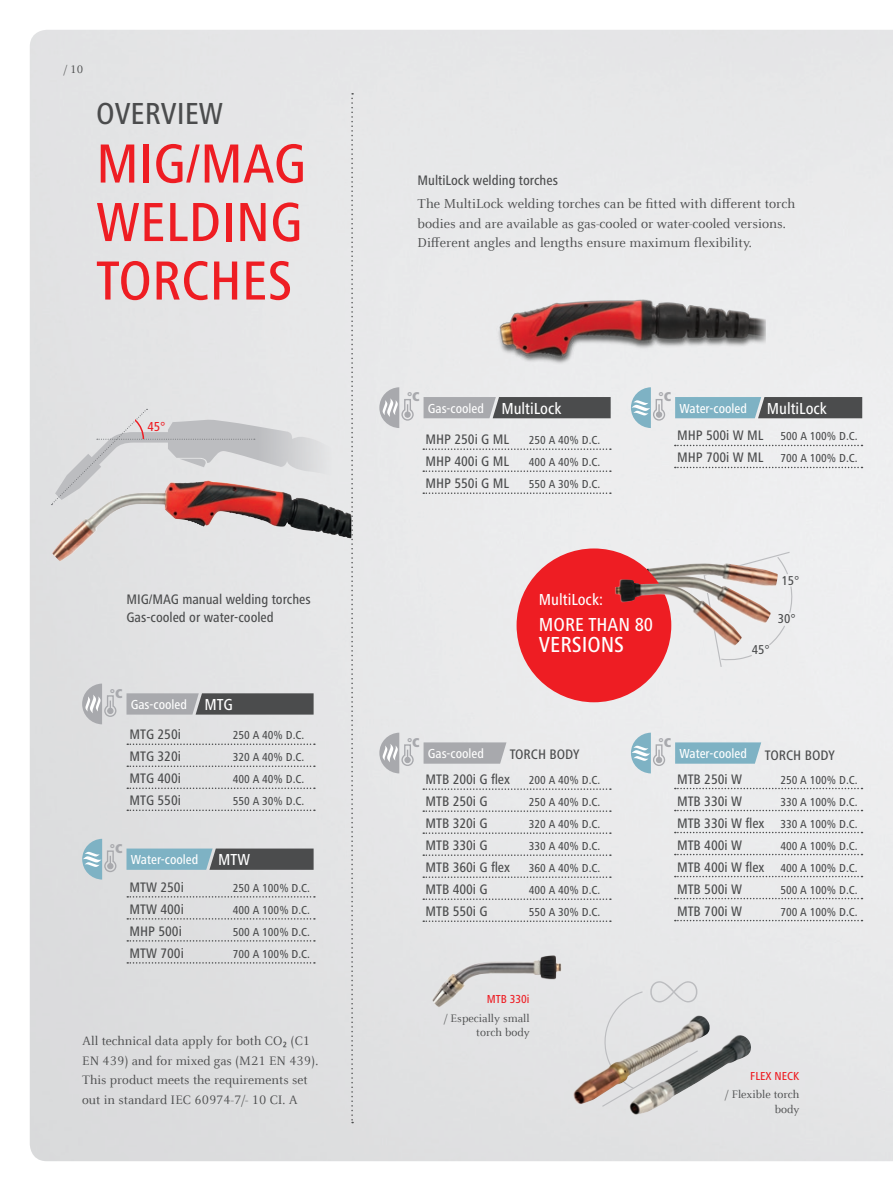
<style>
.page{position:relative;width:893px;height:1191px;background:#fff}
.page>*{position:absolute;margin:0;border:0;box-sizing:border-box;transform-origin:0 0}
.t1{font:500 condensed 57px/58.5px "Frutiger Next LTW1 G";color:#ee1d23;text-align:justify}
.t2{font:500 condensed 31.5px "Frutiger Next LTW1 G";color:#4b4c4d}
.t3{font:500 condensed 22.5px "Frutiger Next LTW1 G";color:#fff}
.t4{font:500 condensed 19.5px "Frutiger Next LTW1 G";color:#fff}
.t5{font:500 condensed 16.5px "Frutiger Next LTW1 G";color:#fff}
.t6{font:500 condensed 14.25px/22px "Frutiger Next LTW1 G";color:#4b4c4d}
.t7{font:14.25px/19.5px "Celeste Offc Pro";color:#4b4c4d}
.t8{font:13.5px/19.5px "Celeste Offc Pro";color:#4b4c4d}
.t9{font:500 condensed 13.5px "Frutiger Next LTW1 G";color:#fff}
.t10{font:500 condensed 13.5px "Frutiger Next LTW1 G";color:#ee1d23}
.t11{font:500 condensed 13.35px "Frutiger Next LTW1 G";color:#4b4c4d}
.t12{font:900 condensed 13.2px "Frutiger Next LTW1 G";color:#a8a9ad}
.t13{font:500 condensed 12px/22px "Frutiger Next LTW1 G";color:#4b4c4d}
.t14{font:12px/14.4px "Celeste Offc Pro";color:#4b4c4d;text-align:right}
.t15{font:500 condensed 12px "Frutiger Next LTW1 G";color:#ee1d23}
.s1{font-size:16.5px}
.s2{font-family:"Frutiger Next LTW1 G";font-weight:500;font-stretch:condensed}
.s3{font-size:14.25px}
.s4{font-size:12px}
</style>
<div class="page">
<img style="left:30px;top:30px;width:863px;height:1131px">
<img style="left:490px;top:281px;width:276px;height:100px">
<img style="left:572px;top:1015px;width:29px;height:89px">
<svg style="left:601px;top:981px;width:98px;height:127px;background:#dad6d5"></svg>
<img style="left:628px;top:1034px;width:111px;height:81px">
<img style="left:402px;top:947px;width:182px;height:63px">
<svg style="left:379px;top:387px;width:35px;height:41px"></svg>
<svg style="left:631px;top:387px;width:35px;height:41px"></svg>
<svg style="left:379px;top:732px;width:35px;height:41px"></svg>
<svg style="left:631px;top:732px;width:35px;height:41px"></svg>
<div style="left:703px;top:551px;width:89px;height:117px;background:#ededee"></div>
<img style="left:647px;top:563px;width:131px;height:23px">
<img style="left:654px;top:576px;width:117px;height:47px">
<div style="left:517px;top:548px;width:154px;height:154px;background:#ee1d23;border-radius:50%"></div>
<img style="left:615px;top:579px;width:127px;height:67px">
<svg style="left:51px;top:93px;width:302px;height:1030px;background:#dadadb"></svg>
<svg style="left:423px;top:448px;width:188px;height:2px"></svg>
<svg style="left:423px;top:470px;width:188px;height:2px"></svg>
<svg style="left:423px;top:492px;width:188px;height:2px"></svg>
<svg style="left:424px;top:397px;width:187px;height:21px;background:#707173"></svg>
<svg style="left:675px;top:445px;width:187px;height:1px"></svg>
<svg style="left:675px;top:467px;width:187px;height:1px"></svg>
<svg style="left:675px;top:397px;width:187px;height:21px;background:#647c84"></svg>
<svg style="left:423px;top:788px;width:188px;height:2px"></svg>
<svg style="left:423px;top:810px;width:188px;height:2px"></svg>
<svg style="left:423px;top:832px;width:188px;height:2px"></svg>
<svg style="left:423px;top:854px;width:188px;height:2px"></svg>
<svg style="left:423px;top:876px;width:188px;height:2px"></svg>
<svg style="left:423px;top:898px;width:188px;height:2px"></svg>
<svg style="left:423px;top:920px;width:188px;height:2px"></svg>
<svg style="left:424px;top:742px;width:82px;height:21px;background:#abacb0"></svg>
<svg style="left:675px;top:787px;width:187px;height:2px"></svg>
<svg style="left:675px;top:809px;width:187px;height:2px"></svg>
<svg style="left:675px;top:831px;width:187px;height:2px"></svg>
<svg style="left:675px;top:853px;width:187px;height:2px"></svg>
<svg style="left:675px;top:875px;width:187px;height:2px"></svg>
<svg style="left:675px;top:897px;width:187px;height:2px"></svg>
<svg style="left:675px;top:919px;width:187px;height:2px"></svg>
<svg style="left:675px;top:742px;width:86px;height:21px;background:#83b5c6"></svg>
<p class="t14" style="left:64px;top:61px;width:21px">/ 10</p>
<h2 class="t2" style="left:96px;top:95px;width:129px">OVERVIEW</h2>
<h1 class="t1" style="left:96px;top:134px;width:211px">MIG/MAG WELDING TORCHES</h1>
<p class="t10" style="left:147px;top:418px;width:20px">45°</p>
<p class="t6" style="left:126px;top:590px;width:186px;line-height:18px">MIG/MAG manual welding torches<br>Gas-cooled or water-cooled</p>
<p class="t12" style="left:110px;top:685px;width:14px">°C</p>
<p class="t9" style="left:131px;top:696px;width:104px">Gas-cooled <span class="s1">MTG</span></p>
<p class="t6" style="left:129px;top:723px;width:53px">MTG 250i</p>
<p class="t13" style="left:233px;top:724px;width:73px">250 A 40% D.C.</p>
<p class="t6" style="left:129px;top:745px;width:53px">MTG 320i</p>
<p class="t13" style="left:233px;top:746px;width:73px">320 A 40% D.C.</p>
<p class="t6" style="left:129px;top:767px;width:53px">MTG 400i</p>
<p class="t13" style="left:233px;top:768px;width:73px">400 A 40% D.C.</p>
<p class="t6" style="left:129px;top:789px;width:53px">MTG 550i</p>
<p class="t13" style="left:233px;top:790px;width:73px">550 A 30% D.C.</p>
<p class="t12" style="left:110px;top:841px;width:14px">°C</p>
<p class="t9" style="left:131px;top:852px;width:121px">Water-cooled <span class="s1">MTW</span></p>
<p class="t6" style="left:129px;top:876px;width:56px">MTW 250i</p>
<p class="t13" style="left:233px;top:877px;width:79px">250 A 100% D.C.</p>
<p class="t6" style="left:129px;top:898px;width:56px">MTW 400i</p>
<p class="t13" style="left:233px;top:899px;width:79px">400 A 100% D.C.</p>
<p class="t6" style="left:129px;top:920px;width:54px">MHP 500i</p>
<p class="t13" style="left:233px;top:921px;width:79px">500 A 100% D.C.</p>
<p class="t6" style="left:129px;top:942px;width:56px">MTW 700i</p>
<p class="t13" style="left:233px;top:943px;width:79px">700 A 100% D.C.</p>
<p class="t8" style="left:82px;top:1031px;width:238px">All technical data apply for both CO<span class="s2">₂</span> (C1<br>EN 439) and for mixed gas (M21 EN 439).<br>This product meets the requirements set out in standard IEC 60974-7/- 10 CI. A</p>
<p class="t6" style="left:418px;top:169px;width:142px">MultiLock welding torches</p>
<p class="t7" style="left:418px;top:194px;width:379px">The MultiLock welding torches can be fitted with different torch bodies and are available as gas-cooled or water-cooled versions.<br>Different angles and lengths ensure maximum flexibility.</p>
<p class="t12" style="left:407px;top:389px;width:14px">°C</p>
<p class="t12" style="left:658px;top:389px;width:14px">°C</p>
<p class="t9" style="left:428px;top:400px;width:135px">Gas-cooled <span class="s1">MultiLock</span></p>
<p class="t9" style="left:679px;top:400px;width:149px">Water-cooled <span class="s1">MultiLock</span></p>
<p class="t6" style="left:425px;top:428px;width:85px">MHP 250i G ML</p>
<p class="t13" style="left:529px;top:429px;width:73px">250 A 40% D.C.</p>
<p class="t6" style="left:425px;top:450px;width:85px">MHP 400i G ML</p>
<p class="t13" style="left:529px;top:451px;width:73px">400 A 40% D.C.</p>
<p class="t6" style="left:425px;top:472px;width:85px">MHP 550i G ML</p>
<p class="t13" style="left:529px;top:473px;width:73px">550 A 30% D.C.</p>
<p class="t13" style="left:677px;top:425px;width:182px"><span class="s3">MHP 500i W ML</span> 500 A 100% D.C.<br><span class="s3">MHP 700i W ML</span> 700 A 100% D.C.</p>
<p class="t5" style="left:539px;top:590px;width:66px">MultiLock:</p>
<h3 class="t3" style="left:539px;top:632px;width:87px">VERSIONS</h3>
<h3 class="t4" style="left:539px;top:613px;width:116px">MORE THAN 80</h3>
<p class="t11" style="left:781px;top:573px;width:19px">15°</p>
<p class="t11" style="left:752px;top:642px;width:19px">45°</p>
<p class="t11" style="left:778px;top:611px;width:19px">30°</p>
<p class="t12" style="left:407px;top:734px;width:14px">°C</p>
<p class="t12" style="left:658px;top:734px;width:14px">°C</p>
<p class="t9" style="left:428px;top:745px;width:58px">Gas-cooled</p>
<p class="t6" style="left:510px;top:743px;width:71px">TORCH BODY</p>
<p class="t9" style="left:679px;top:745px;width:69px">Water-cooled</p>
<p class="t6" style="left:765px;top:744px;width:71px">TORCH BODY</p>
<p class="t6" style="left:425px;top:768px;width:86px">MTB 200i G flex</p>
<p class="t13" style="left:529px;top:769px;width:73px">200 A 40% D.C.</p>
<p class="t6" style="left:425px;top:790px;width:64px">MTB 250i G</p>
<p class="t13" style="left:529px;top:791px;width:73px">250 A 40% D.C.</p>
<p class="t6" style="left:425px;top:812px;width:64px">MTB 320i G</p>
<p class="t13" style="left:529px;top:813px;width:73px">320 A 40% D.C.</p>
<p class="t6" style="left:425px;top:834px;width:64px">MTB 330i G</p>
<p class="t13" style="left:529px;top:835px;width:73px">330 A 40% D.C.</p>
<p class="t6" style="left:425px;top:856px;width:86px">MTB 360i G flex</p>
<p class="t13" style="left:529px;top:857px;width:73px">360 A 40% D.C.</p>
<p class="t6" style="left:425px;top:878px;width:64px">MTB 400i G</p>
<p class="t13" style="left:529px;top:879px;width:73px">400 A 40% D.C.</p>
<p class="t6" style="left:425px;top:900px;width:64px">MTB 550i G</p>
<p class="t13" style="left:529px;top:901px;width:73px">550 A 30% D.C.</p>
<p class="t15" style="left:487px;top:992px;width:44px">MTB 330i</p>
<p class="t14" style="left:444px;top:1010px;width:87px">/ Especially small torch body</p>
<p class="t6" style="left:677px;top:767px;width:66px">MTB 250i W</p>
<p class="t13" style="left:780px;top:768px;width:79px">250 A 100% D.C.</p>
<p class="t6" style="left:677px;top:789px;width:66px">MTB 330i W</p>
<p class="t13" style="left:780px;top:790px;width:79px">330 A 100% D.C.</p>
<p class="t6" style="left:677px;top:811px;width:182px">MTB 330i W flex <span class="s4">330 A 100% D.C.<br></span>MTB 400i W</p>
<p class="t13" style="left:780px;top:834px;width:79px">400 A 100% D.C.</p>
<p class="t6" style="left:677px;top:855px;width:182px">MTB 400i W flex <span class="s4">400 A 100% D.C.<br></span>MTB 500i W</p>
<p class="t13" style="left:780px;top:878px;width:79px">500 A 100% D.C.</p>
<p class="t6" style="left:677px;top:899px;width:66px">MTB 700i W</p>
<p class="t13" style="left:780px;top:900px;width:79px">700 A 100% D.C.</p>
<p class="t15" style="left:750px;top:1068px;width:51px">FLEX NECK</p>
<p class="t14" style="left:725px;top:1087px;width:76px">/ Flexible torch body</p>
</div>
